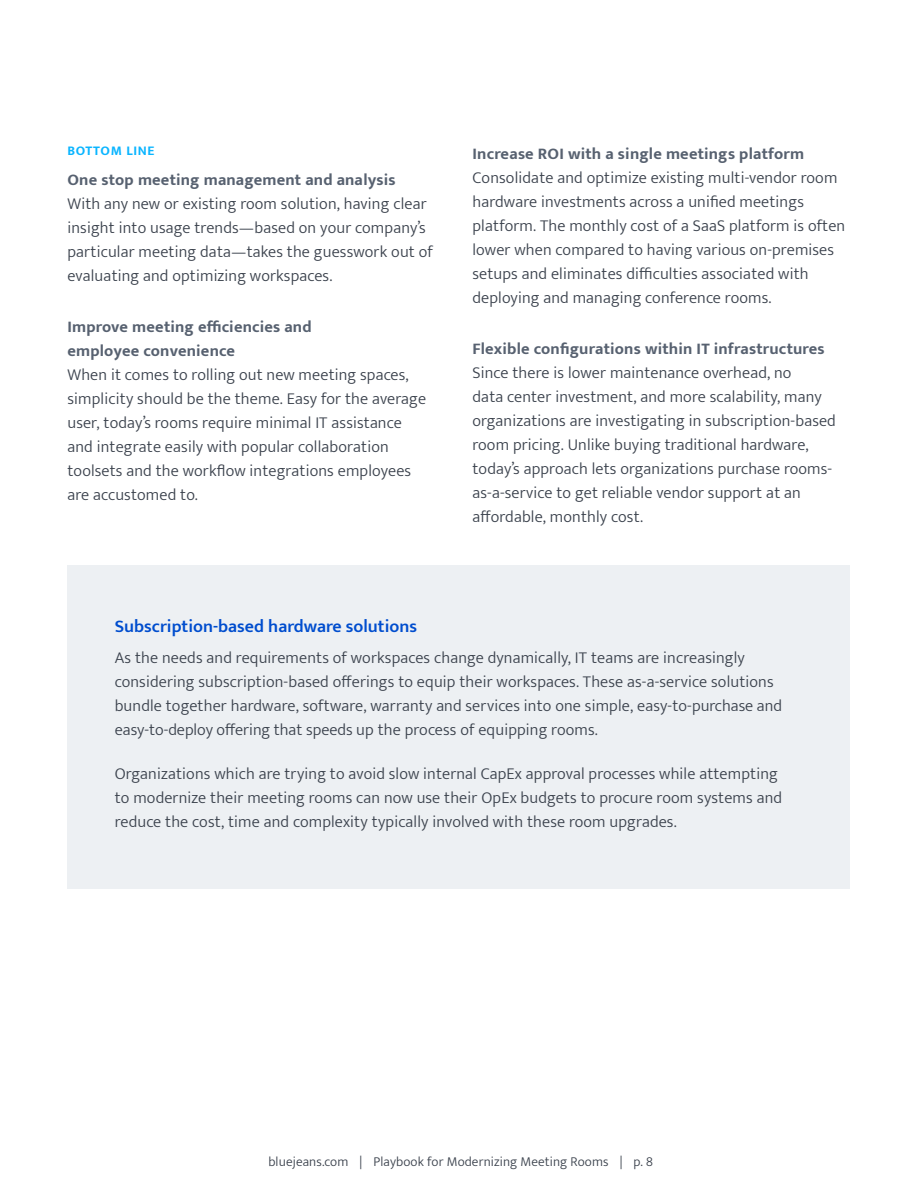
<style>
.page{position:relative;width:918px;height:1188px;background:#fff}
.page>*{position:absolute;margin:0;border:0;box-sizing:border-box;transform-origin:0 0}
.t1{font:600 18px "Mukta";color:#004dce}
.t2{font:300 16.5px/24px "Mukta";letter-spacing:.01em;color:#3b424d}
.t3{font:700 16.5px/24px "Mukta";letter-spacing:.01em;color:#576170}
.t4{font:300 13.5px "Mukta";letter-spacing:.01em;color:#3b424d}
.t5{font:700 13.5px "Mukta";letter-spacing:.05em;color:#0ab5ff}
</style>
<div class="page">
<div style="left:68px;top:565px;width:782px;height:324px;background:#edf0f3"></div>
<p class="t5" style="left:67px;top:143px;width:89px">BOTTOM LINE</p>
<p class="t3" style="left:68px;top:167px;width:330px">One stop meeting management and analysis</p>
<p class="t2" style="left:68px;top:191px;width:367px">With any new or existing room solution, having clear insight into usage trends—based on your company’s particular meeting data—takes the guesswork out of evaluating and optimizing workspaces.</p>
<p class="t3" style="left:68px;top:314px;width:246px">Improve meeting efficiencies and employee convenience</p>
<p class="t2" style="left:68px;top:362px;width:360px">When it comes to rolling out new meeting spaces, simplicity should be the theme. Easy for the average user, today’s rooms require minimal IT assistance and integrate easily with popular collaboration toolsets and the workflow integrations employees are accustomed to.</p>
<p class="t3" style="left:472px;top:141px;width:333px">Increase ROI with a single meetings platform</p>
<p class="t2" style="left:472px;top:165px;width:374px">Consolidate and optimize existing multi-vendor room hardware investments across a unified meetings platform. The monthly cost of a SaaS platform is often lower when compared to having various on-premises setups and eliminates difficulties associated with deploying and managing conference rooms.</p>
<p class="t3" style="left:472px;top:336px;width:354px">Flexible configurations within IT infrastructures</p>
<p class="t2" style="left:472px;top:360px;width:365px">Since there is lower maintenance overhead, no<br>data center investment, and more scalability, many organizations are investigating in subscription-based room pricing. Unlike buying traditional hardware, today’s approach lets organizations purchase rooms&shy;as-a-service to get reliable vendor support at an affordable, monthly cost.</p>
<p class="t1" style="left:115px;top:616px;width:304px">Subscription-based hardware solutions</p>
<p class="t2" style="left:115px;top:645px;width:669px">As the needs and requirements of workspaces change dynamically, IT teams are increasingly considering subscription-based offerings to equip their workspaces. These as-a-service solutions bundle together hardware, software, warranty and services into one simple, easy-to-purchase and easy-to-deploy offering that speeds up the process of equipping rooms.</p>
<p class="t2" style="left:115px;top:762px;width:669px">Organizations which are trying to avoid slow internal CapEx approval processes while attempting to modernize their meeting rooms can now use their OpEx budgets to procure room systems and reduce the cost, time and complexity typically involved with these room upgrades.</p>
<p class="t4" style="left:268px;top:1153px;width:386px">bluejeans.com | Playbook for Modernizing Meeting Rooms | p. 8</p>
</div>
